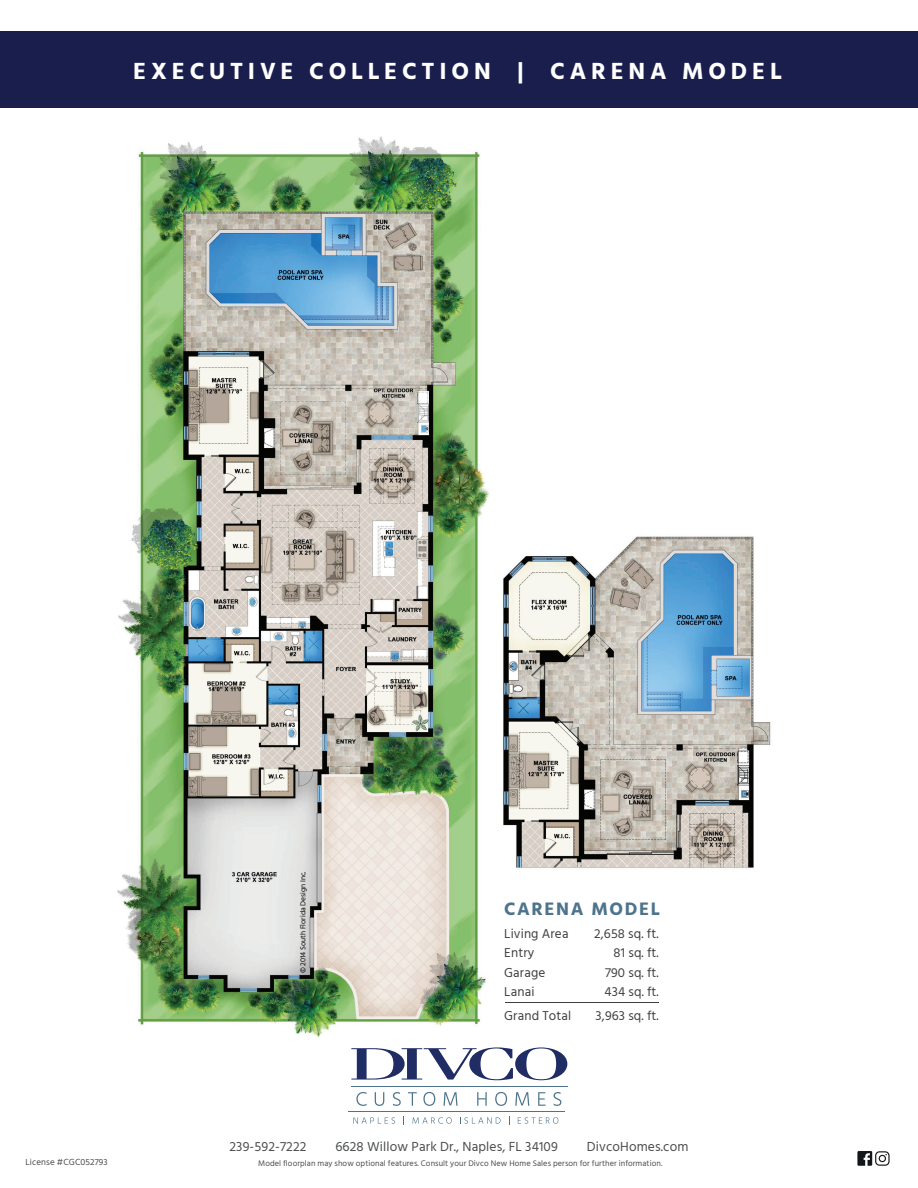
<style>
.page{position:relative;width:918px;height:1188px;background:#fff}
.page>*{position:absolute;margin:0;border:0;box-sizing:border-box;transform-origin:0 0}
.t1{font:700 24px "Hind Siliguri";letter-spacing:.2em;color:#fff}
.t2{font:700 18.6px "Hind Siliguri";letter-spacing:.085em;color:#4d748b}
.t3{font:13.5px "Hind Siliguri";letter-spacing:.01em;color:#4a4c4c}
.t4{font:13.2px "Hind Siliguri";letter-spacing:.01em;color:#404041}
.t5{font:9px "Hind Siliguri";letter-spacing:.01em;color:#4a4c4c}
.t6{font:8.25px "Hind Siliguri";letter-spacing:.01em;color:#4a4c4c}
.t7{font:7.5px "Hind Siliguri";color:#040503}
</style>
<div class="page">
<img style="left:117px;top:136px;width:378px;height:945px">
<div style="left:0;top:32px;width:918px;height:76px;background:#1a1e4c"></div>
<hr style="left:505px;top:1002px;width:153px;height:1px;background:#404041">
<img style="left:503px;top:536px;width:268px;height:333px">
<svg style="left:356px;top:1092px;width:11px;height:14px"></svg>
<svg style="left:375px;top:1092px;width:9px;height:14px"></svg>
<svg style="left:393px;top:1092px;width:8px;height:14px"></svg>
<svg style="left:408px;top:1092px;width:9px;height:14px"></svg>
<svg style="left:423px;top:1092px;width:12px;height:14px"></svg>
<svg style="left:444px;top:1092px;width:14px;height:14px"></svg>
<svg style="left:477px;top:1092px;width:10px;height:14px"></svg>
<svg style="left:495px;top:1092px;width:12px;height:14px"></svg>
<svg style="left:515px;top:1092px;width:14px;height:14px"></svg>
<svg style="left:538px;top:1092px;width:8px;height:14px"></svg>
<svg style="left:554px;top:1092px;width:7px;height:14px"></svg>
<hr style="left:351px;top:1087px;width:216px;height:1px;background:#4d748b">
<hr style="left:348px;top:1111px;width:216px;height:1px;background:#4d748b">
<svg style="left:351px;top:1047px;width:216px;height:33px"></svg>
<svg style="left:353px;top:1117px;width:42px;height:7px"></svg>
<svg style="left:413px;top:1117px;width:39px;height:7px"></svg>
<svg style="left:460px;top:1117px;width:41px;height:7px"></svg>
<svg style="left:518px;top:1117px;width:40px;height:7px"></svg>
<svg style="left:857px;top:1151px;width:33px;height:15px"></svg>
<h1 class="t1" style="left:133px;top:52px;width:650px">EXECUTIVE COLLECTION | CARENA MODEL</h1>
<p class="t5" style="left:26px;top:1156px;width:84px">License #CGC052793</p>
<p class="t7" style="left:298px;top:973px;width:103px;rotate:-90deg">© 2014 South Florida Design Inc.</p>
<h2 class="t2" style="left:504px;top:894px;width:157px">CARENA MODEL</h2>
<h3 class="t4" style="left:504px;top:924px;width:66px">Living Area</h3>
<h3 class="t4" style="left:594px;top:924px;width:66px">2,658 sq. ft.</h3>
<h3 class="t4" style="left:504px;top:944px;width:32px">Entry</h3>
<h3 class="t4" style="left:614px;top:944px;width:47px">81 sq. ft.</h3>
<h3 class="t4" style="left:504px;top:963px;width:43px">Garage</h3>
<h3 class="t4" style="left:605px;top:963px;width:55px">790 sq. ft.</h3>
<h3 class="t4" style="left:504px;top:982px;width:32px">Lanai</h3>
<h3 class="t4" style="left:604px;top:982px;width:56px">434 sq. ft.</h3>
<h3 class="t4" style="left:504px;top:1007px;width:68px">Grand Total</h3>
<h3 class="t4" style="left:596px;top:1007px;width:65px">3,963 sq. ft.</h3>
<h3 class="t3" style="left:229px;top:1137px;width:79px">239-592-7222</h3>
<h3 class="t3" style="left:335px;top:1137px;width:224px">6628 Willow Park Dr., Naples, FL 34109</h3>
<h3 class="t3" style="left:587px;top:1137px;width:103px">DivcoHomes.com</h3>
<p class="t6" style="left:258px;top:1157px;width:406px">Model floorplan may show optional features. Consult your Divco New Home Sales person for further information.</p>
</div>
